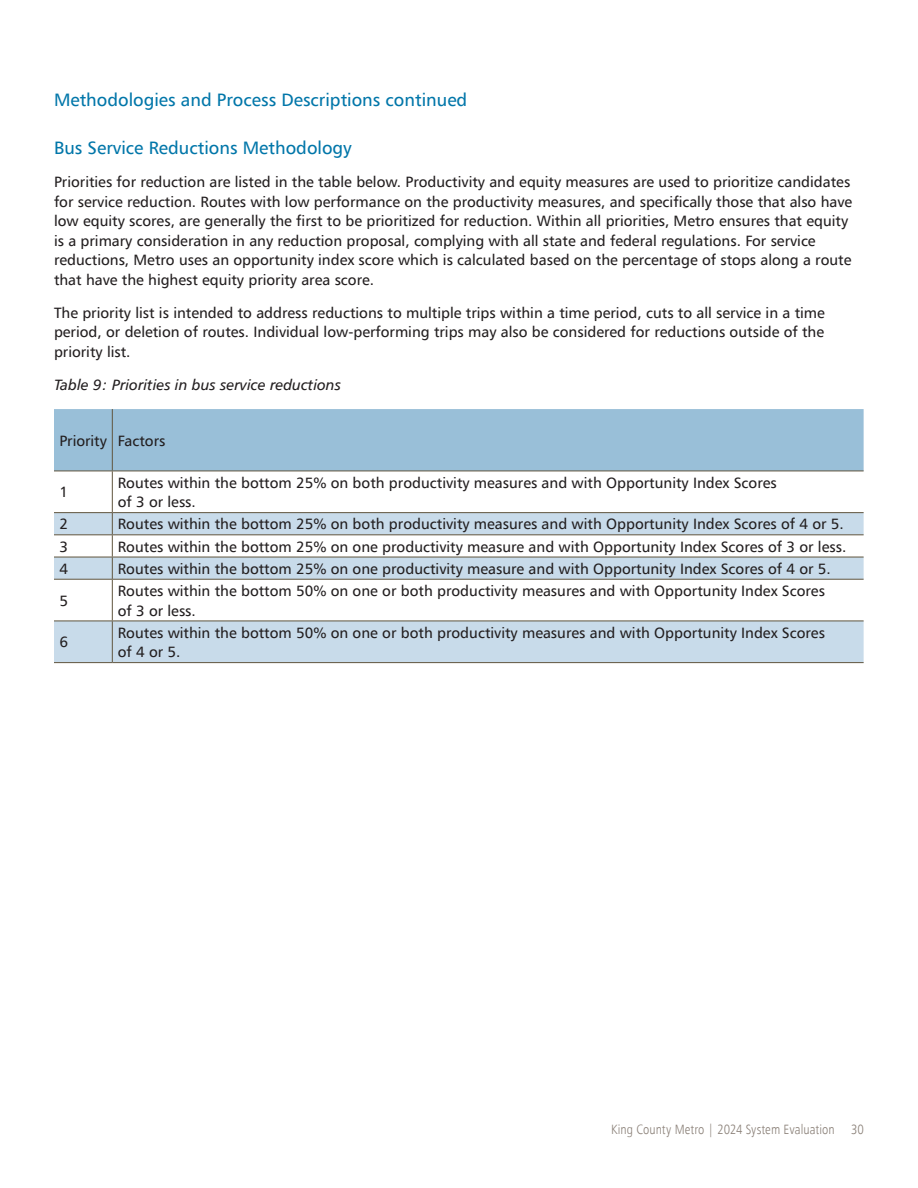
<style>
.page{position:relative;width:918px;height:1188px;background:#fff}
.page>*{position:absolute;margin:0;border:0;box-sizing:border-box;transform-origin:0 0}
.Heading_2{font:18px "Humanist 777 BT";color:#0076a9}
.t1{font:15px/19.5px "Humanist 777 BT";color:#231f20}
.t2{font:italic 15px "Humanist 777 BT";color:#231f20}
.t3{font:300 condensed 13.5px "Humanist 777 BT";letter-spacing:.005em;color:#8c827a}
</style>
<div class="page">
<div style="left:54px;top:409px;width:810px;height:62px;background:#99bfd8"></div>
<svg style="left:54px;top:513px;width:810px;height:149px;fill:#c8dbea"></svg>
<hr style="left:112px;top:409px;width:1px;height:62px;background:#60553e">
<hr style="left:54px;top:471px;width:58px;height:1px;background:#60553e">
<hr style="left:112px;top:471px;width:752px;height:1px;background:#60553e">
<hr style="left:112px;top:471px;width:1px;height:41px;background:#60553e">
<hr style="left:54px;top:512px;width:58px;height:1px;background:#60553e">
<hr style="left:112px;top:512px;width:752px;height:1px;background:#60553e">
<hr style="left:54px;top:534px;width:58px;height:1px;background:#60553e">
<hr style="left:112px;top:534px;width:752px;height:1px;background:#60553e">
<hr style="left:54px;top:557px;width:58px;height:1px;background:#60553e">
<hr style="left:112px;top:557px;width:752px;height:1px;background:#60553e">
<svg style="left:112px;top:513px;width:1px;height:66px"></svg>
<hr style="left:54px;top:579px;width:58px;height:1px;background:#60553e">
<hr style="left:112px;top:579px;width:752px;height:1px;background:#60553e">
<hr style="left:112px;top:580px;width:1px;height:41px;background:#60553e">
<hr style="left:54px;top:621px;width:58px;height:1px;background:#60553e">
<hr style="left:112px;top:621px;width:752px;height:1px;background:#60553e">
<hr style="left:112px;top:621px;width:1px;height:41px;background:#60553e">
<hr style="left:54px;top:662px;width:58px;height:1px;background:#60553e">
<hr style="left:112px;top:662px;width:752px;height:1px;background:#60553e">
<p class="Heading_2" style="left:54px;top:89px;width:415px">Methodologies and Process Descriptions continued</p>
<p class="Heading_2" style="left:54px;top:137px;width:299px">Bus Service Reductions Methodology</p>
<p class="t1" style="left:54px;top:172px;width:800px">Priorities for reduction are listed in the table below. Productivity and equity measures are used to prioritize candidates for service reduction. Routes with low performance on the productivity measures, and specifically those that also have low equity scores, are generally the first to be prioritized for reduction. Within all priorities, Metro ensures that equity is a primary consideration in any reduction proposal, complying with all state and federal regulations. For service reductions, Metro uses an opportunity index score which is calculated based on the percentage of stops along a route that have the highest equity priority area score.</p>
<p class="t1" style="left:54px;top:302px;width:772px;text-align:justify">The priority list is intended to address reductions to multiple trips within a time period, cuts to all service in a time period, or deletion of routes. Individual low-performing trips may also be considered for reductions outside of the priority list.</p>
<p class="t2" style="left:54px;top:375px;width:288px">Table 9: Priorities in bus service reductions</p>
<p class="t1" style="left:59px;top:430px;width:49px">Priority</p>
<p class="t1" style="left:118px;top:430px;width:49px">Factors</p>
<p class="t1" style="left:59px;top:482px;width:10px">1</p>
<p class="t1" style="left:118px;top:472px;width:661px">Routes within the bottom 25% on both productivity measures and with Opportunity Index Scores of 3 or less.</p>
<p class="t1" style="left:59px;top:514px;width:10px">2</p>
<p class="t1" style="left:118px;top:514px;width:728px">Routes within the bottom 25% on both productivity measures and with Opportunity Index Scores of 4 or 5.</p>
<p class="t1" style="left:59px;top:536px;width:10px">3</p>
<p class="t1" style="left:118px;top:536px;width:730px">Routes within the bottom 25% on one productivity measure and with Opportunity Index Scores of 3 or less.</p>
<p class="t1" style="left:59px;top:559px;width:10px">4</p>
<p class="t1" style="left:118px;top:559px;width:715px">Routes within the bottom 25% on one productivity measure and with Opportunity Index Scores of 4 or 5.</p>
<p class="t1" style="left:59px;top:591px;width:10px">5</p>
<p class="t1" style="left:118px;top:581px;width:709px">Routes within the bottom 50% on one or both productivity measures and with Opportunity Index Scores of 3 or less.</p>
<p class="t1" style="left:59px;top:632px;width:10px">6</p>
<p class="t1" style="left:118px;top:622px;width:709px">Routes within the bottom 50% on one or both productivity measures and with Opportunity Index Scores of 4 or 5.</p>
<p class="t3" style="left:611px;top:1121px;width:254px">King County Metro | 2024 System Evaluation 30</p>
</div>
